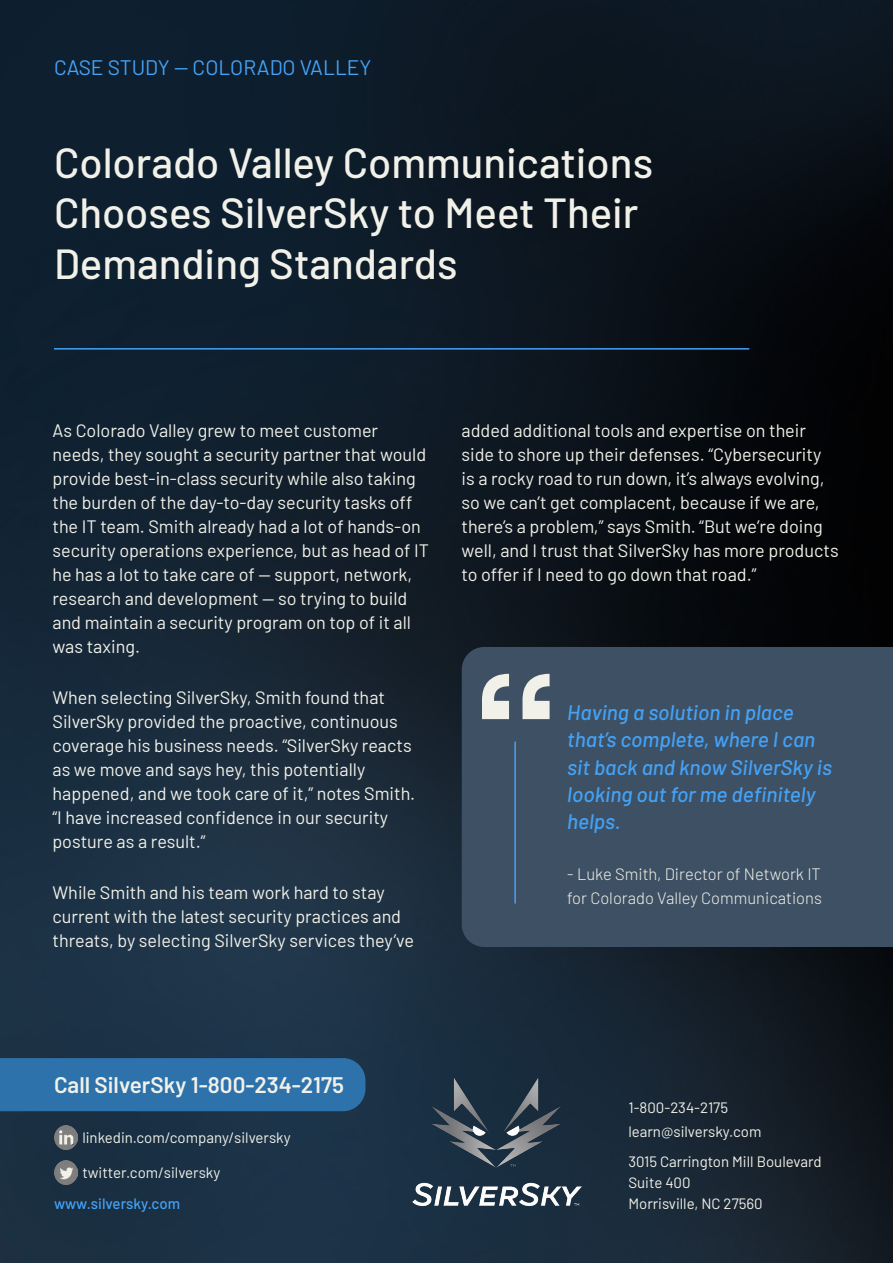
<style>
.page{position:relative;width:893px;height:1263px;background:#fff}
.page>*{position:absolute;margin:0;border:0;box-sizing:border-box;transform-origin:0 0}
.t1{font:700 148.5px "Anonymous Pro";color:#f1f1e9}
.t2{font:500 42px/50.4px "Barlow";color:#f1f1e9}
.t3{font:600 22.5px "Barlow";color:#f1f1e9}
.t4{font:italic 500 21px/27px "Barlow";color:#44a2f7}
.t5{font:21px "Barlow";color:#44a2f7}
.t6{font:18px/24px "Barlow";color:#f1f1e9}
.t7{font:300 16.5px/24px "Barlow";color:#f1f1e9}
.t8{font:15px/24px "Barlow";color:#f1f1e9}
.t9{font:500 15px "Barlow";color:#44a2f7}
</style>
<div class="page">
<img style="left:0;top:0;width:893px;height:1263px">
<div style="left:462px;top:647px;width:431px;height:300px;background:#3e5164"></div>
<div style="left:0;top:1058px;width:365px;height:53px;background:#2e72ab"></div>
<hr style="left:54px;top:348px;width:695px;height:2px;background:#44a2f7">
<img style="left:397px;top:1058px;width:200px;height:167px">
<img style="left:54px;top:1126px;width:23px;height:23px">
<img style="left:54px;top:1161px;width:23px;height:23px">
<hr style="left:514px;top:741px;width:2px;height:162px;background:#44a2f7">
<p class="t5" style="left:54px;top:52px;width:319px">CASE STUDY -- COLORADO VALLEY</p>
<h2 class="t2" style="left:54px;top:134px;width:601px">Colorado Valley Communications<br>Chooses SilverSky to Meet Their<br>Demanding Standards</h2>
<p class="t6" style="left:52px;top:417px;width:378px">As Colorado Valley grew to meet customer needs, they sought a security partner that would provide best-in-class security while also taking the burden of the day-to-day security tasks off the IT team. Smith already had a lot of hands-on security operations experience, but as head of IT he has a lot to take care of — support, network, research and development — so trying to build and maintain a security program on top of it all was taxing.</p>
<p class="t6" style="left:52px;top:684px;width:364px">When selecting SilverSky, Smith found that SilverSky provided the proactive, continuous coverage his business needs. “SilverSky reacts as we move and says hey, this potentially happened, and we took care of it,” notes Smith. “I have increased confidence in our security posture as a result.”</p>
<p class="t6" style="left:52px;top:879px;width:363px">While Smith and his team work hard to stay current with the latest security practices and threats, by selecting SilverSky services they’ve</p>
<p class="t6" style="left:461px;top:417px;width:379px">added additional tools and expertise on their side to shore up their defenses. “Cybersecurity is a rocky road to run down, it’s always evolving, so we can’t get complacent, because if we are, there’s a problem,” says Smith. “But we’re doing well, and I trust that SilverSky has more products to offer if I need to go down that road.”</p>
<h1 class="t1" style="left:482px;top:634px;width:83px">“</h1>
<p class="t4" style="left:567px;top:698px;width:266px">Having a solution in place that’s complete, where I can sit back and know SilverSky is looking out for me definitely helps.</p>
<p class="t7" style="left:567px;top:860px;width:256px">- Luke Smith, Director of Network IT for Colorado Valley Communications</p>
<p class="t3" style="left:54px;top:1068px;width:291px">Call SilverSky 1-800-234-2175</p>
<p class="t8" style="left:82px;top:1124px;width:210px">linkedin.com/company/silversky</p>
<p class="t8" style="left:82px;top:1159px;width:139px">twitter.com/silversky</p>
<p class="t8" style="left:628px;top:1094px;width:134px">1-800-234-2175 learn@silversky.com</p>
<p class="t8" style="left:628px;top:1150px;width:195px;line-height:21px">3015 Carrington Mill Boulevard<br>Suite 400</p>
<p class="t9" style="left:54px;top:1193px;width:128px">www.silversky.com</p>
<p class="t8" style="left:628px;top:1190px;width:136px">Morrisville, NC 27560</p>
</div>
